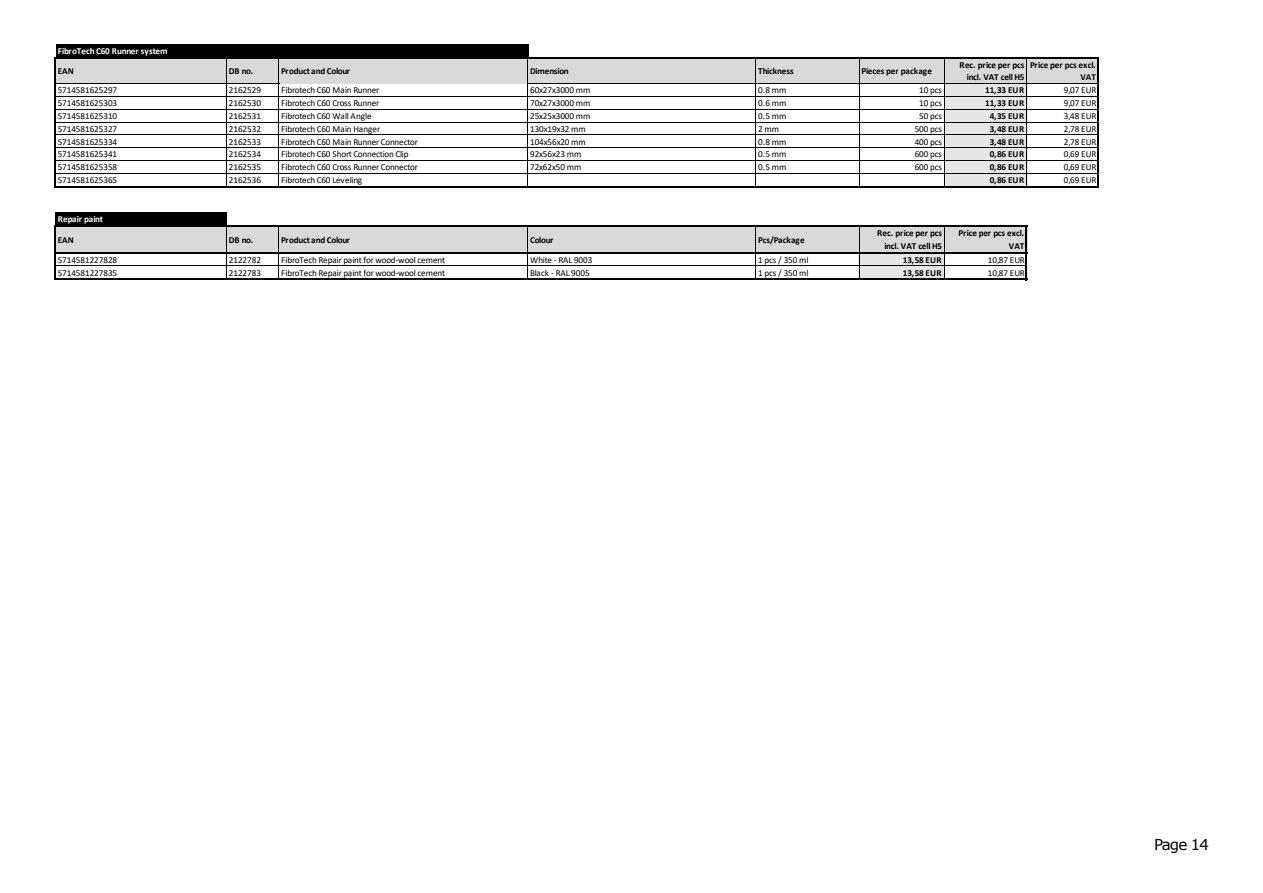
<style>
.page{position:relative;width:1263px;height:893px;background:#fff}
.page>*{position:absolute;margin:0;border:0;box-sizing:border-box;transform-origin:0 0}
.t1{font:15px "Verdana";letter-spacing:-.06em;color:#000}
.t2{font:9.15px "Calibri";letter-spacing:-.005em;color:#000}
.t3{font:9.15px "Calibri";letter-spacing:-.025em;color:#000}
.t4{font:700 9.15px/12.8px "Calibri";letter-spacing:-.02em;color:#000;text-align:right}
.t5{font:700 9.15px "Calibri";letter-spacing:-.005em;color:#fff}
.t6{font:700 9.15px "Calibri";letter-spacing:-.035em;color:#fff}
</style>
<div class="page">
<div style="left:56px;top:44px;width:472px;height:15px;background:#000"></div>
<div style="left:56px;top:58px;width:889px;height:26px;background:#d9d9d9"></div>
<div style="left:944px;top:58px;width:155px;height:26px;background:#d9d9d9"></div>
<div style="left:944px;top:83px;width:83px;height:14px;background:#e7e6e6"></div>
<div style="left:944px;top:96px;width:83px;height:14px;background:#e7e6e6"></div>
<div style="left:944px;top:109px;width:83px;height:14px;background:#e7e6e6"></div>
<div style="left:944px;top:122px;width:83px;height:13px;background:#e7e6e6"></div>
<div style="left:944px;top:135px;width:83px;height:13px;background:#e7e6e6"></div>
<div style="left:944px;top:147px;width:83px;height:14px;background:#e7e6e6"></div>
<div style="left:944px;top:160px;width:83px;height:14px;background:#e7e6e6"></div>
<div style="left:944px;top:173px;width:83px;height:15px;background:#e7e6e6"></div>
<div style="left:56px;top:212px;width:171px;height:15px;background:#000"></div>
<div style="left:56px;top:226px;width:804px;height:28px;background:#d9d9d9"></div>
<div style="left:859px;top:226px;width:168px;height:28px;background:#d9d9d9"></div>
<div style="left:859px;top:253px;width:86px;height:13px;background:#e7e6e6"></div>
<div style="left:859px;top:265px;width:86px;height:15px;background:#e7e6e6"></div>
<hr style="left:56px;top:83px;width:223px;height:1px;background:#000">
<hr style="left:54px;top:57px;width:2px;height:131px;background:#000">
<hr style="left:226px;top:59px;width:1px;height:127px;background:#000">
<hr style="left:278px;top:59px;width:1px;height:127px;background:#000">
<hr style="left:527px;top:59px;width:1px;height:127px;background:#000">
<hr style="left:755px;top:59px;width:1px;height:127px;background:#000">
<hr style="left:859px;top:59px;width:1px;height:127px;background:#000">
<hr style="left:944px;top:59px;width:1px;height:127px;background:#000">
<hr style="left:1026px;top:59px;width:1px;height:127px;background:#000">
<hr style="left:54px;top:225px;width:2px;height:55px;background:#000">
<svg style="left:226px;top:227px;width:1px;height:51px"></svg>
<svg style="left:278px;top:227px;width:1px;height:51px"></svg>
<svg style="left:527px;top:227px;width:1px;height:51px"></svg>
<svg style="left:755px;top:227px;width:1px;height:51px"></svg>
<svg style="left:859px;top:227px;width:1px;height:51px"></svg>
<svg style="left:944px;top:227px;width:1px;height:51px"></svg>
<hr style="left:1025px;top:227px;width:2px;height:53px;background:#000">
<hr style="left:1097px;top:59px;width:2px;height:129px;background:#000">
<hr style="left:56px;top:57px;width:1043px;height:2px;background:#000">
<hr style="left:528px;top:83px;width:569px;height:1px;background:#000">
<hr style="left:56px;top:96px;width:1041px;height:1px;background:#000">
<hr style="left:56px;top:109px;width:1041px;height:1px;background:#000">
<hr style="left:56px;top:122px;width:1041px;height:1px;background:#000">
<hr style="left:56px;top:135px;width:1041px;height:1px;background:#000">
<hr style="left:56px;top:147px;width:1041px;height:1px;background:#000">
<hr style="left:56px;top:160px;width:1041px;height:1px;background:#000">
<hr style="left:56px;top:173px;width:1041px;height:1px;background:#000">
<hr style="left:56px;top:186px;width:1043px;height:2px;background:#000">
<hr style="left:56px;top:225px;width:971px;height:2px;background:#000">
<hr style="left:56px;top:252px;width:971px;height:2px;background:#000">
<hr style="left:56px;top:265px;width:969px;height:1px;background:#000">
<hr style="left:56px;top:278px;width:971px;height:2px;background:#000">
<p class="t5" style="left:58px;top:44px;width:111px">FibroTech C60 Runner system</p>
<p class="t4" style="left:58px;top:65px;width:18px">EAN</p>
<p class="t4" style="left:229px;top:65px;width:26px">DB no.</p>
<p class="t4" style="left:281px;top:65px;width:71px">Product and Colour</p>
<p class="t4" style="left:530px;top:65px;width:40px">Dimension</p>
<p class="t4" style="left:758px;top:65px;width:37px">Thickness</p>
<p class="t4" style="left:861px;top:65px;width:72px">Pieces per package</p>
<p class="t4" style="left:959px;top:58px;width:67px">Rec. price per pcs incl. VAT cell H5</p>
<p class="t4" style="left:1030px;top:58px;width:67px">Price per pcs excl.<br>VAT</p>
<p class="t2" style="left:58px;top:84px;width:61px">5714581625297</p>
<p class="t2" style="left:229px;top:84px;width:34px">2162529</p>
<p class="t3" style="left:281px;top:84px;width:100px">Fibrotech C60 Main Runner</p>
<p class="t2" style="left:530px;top:84px;width:62px">60x27x3000 mm</p>
<p class="t2" style="left:758px;top:84px;width:30px">0.8 mm</p>
<p class="t2" style="left:919px;top:84px;width:24px">10 pcs</p>
<p class="t4" style="left:985px;top:84px;width:41px">11,33 EUR</p>
<p class="t2" style="left:1064px;top:84px;width:34px">9,07 EUR</p>
<p class="t2" style="left:58px;top:97px;width:61px">5714581625303</p>
<p class="t2" style="left:229px;top:97px;width:34px">2162530</p>
<p class="t3" style="left:281px;top:97px;width:100px">Fibrotech C60 Cross Runner</p>
<p class="t2" style="left:530px;top:97px;width:62px">70x27x3000 mm</p>
<p class="t2" style="left:758px;top:97px;width:30px">0.6 mm</p>
<p class="t2" style="left:919px;top:97px;width:24px">10 pcs</p>
<p class="t4" style="left:985px;top:97px;width:41px">11,33 EUR</p>
<p class="t2" style="left:1064px;top:97px;width:34px">9,07 EUR</p>
<p class="t2" style="left:58px;top:110px;width:61px">5714581625310</p>
<p class="t2" style="left:229px;top:110px;width:34px">2162531</p>
<p class="t3" style="left:281px;top:110px;width:92px">Fibrotech C60 Wall Angle</p>
<p class="t2" style="left:530px;top:110px;width:62px">25x25x3000 mm</p>
<p class="t2" style="left:758px;top:110px;width:30px">0.5 mm</p>
<p class="t2" style="left:919px;top:110px;width:24px">50 pcs</p>
<p class="t4" style="left:990px;top:109px;width:36px">4,35 EUR</p>
<p class="t2" style="left:1064px;top:110px;width:34px">3,48 EUR</p>
<p class="t2" style="left:58px;top:122px;width:61px">5714581625327</p>
<p class="t2" style="left:229px;top:122px;width:34px">2162532</p>
<p class="t3" style="left:281px;top:122px;width:101px">Fibrotech C60 Main Hanger</p>
<p class="t2" style="left:530px;top:122px;width:57px">130x19x32 mm</p>
<p class="t2" style="left:758px;top:122px;width:23px">2 mm</p>
<p class="t2" style="left:915px;top:122px;width:29px">500 pcs</p>
<p class="t4" style="left:990px;top:122px;width:36px">3,48 EUR</p>
<p class="t2" style="left:1064px;top:122px;width:34px">2,78 EUR</p>
<p class="t2" style="left:58px;top:135px;width:61px">5714581625334</p>
<p class="t2" style="left:229px;top:135px;width:34px">2162533</p>
<p class="t3" style="left:281px;top:135px;width:138px">Fibrotech C60 Main Runner Connector</p>
<p class="t2" style="left:530px;top:135px;width:57px">104x56x20 mm</p>
<p class="t2" style="left:758px;top:135px;width:30px">0.8 mm</p>
<p class="t2" style="left:915px;top:135px;width:29px">400 pcs</p>
<p class="t4" style="left:990px;top:135px;width:36px">3,48 EUR</p>
<p class="t2" style="left:1064px;top:135px;width:34px">2,78 EUR</p>
<p class="t2" style="left:58px;top:148px;width:61px">5714581625341</p>
<p class="t2" style="left:229px;top:148px;width:34px">2162534</p>
<p class="t3" style="left:281px;top:148px;width:129px">Fibrotech C60 Short Connection Clip</p>
<p class="t2" style="left:530px;top:148px;width:53px">92x56x23 mm</p>
<p class="t2" style="left:758px;top:148px;width:30px">0.5 mm</p>
<p class="t2" style="left:915px;top:148px;width:29px">600 pcs</p>
<p class="t4" style="left:990px;top:148px;width:36px">0,86 EUR</p>
<p class="t2" style="left:1064px;top:148px;width:34px">0,69 EUR</p>
<p class="t2" style="left:58px;top:161px;width:61px">5714581625358</p>
<p class="t2" style="left:229px;top:161px;width:34px">2162535</p>
<p class="t3" style="left:281px;top:161px;width:138px">Fibrotech C60 Cross Runner Connector</p>
<p class="t2" style="left:530px;top:161px;width:53px">72x62x50 mm</p>
<p class="t2" style="left:758px;top:161px;width:30px">0.5 mm</p>
<p class="t2" style="left:915px;top:161px;width:29px">600 pcs</p>
<p class="t4" style="left:990px;top:161px;width:36px">0,86 EUR</p>
<p class="t2" style="left:1064px;top:161px;width:34px">0,69 EUR</p>
<p class="t2" style="left:58px;top:174px;width:61px">5714581625365</p>
<p class="t2" style="left:229px;top:174px;width:34px">2162536</p>
<p class="t3" style="left:281px;top:174px;width:83px">Fibrotech C60 Leveling</p>
<p class="t4" style="left:990px;top:173px;width:36px">0,86 EUR</p>
<p class="t2" style="left:1064px;top:174px;width:34px">0,69 EUR</p>
<p class="t6" style="left:58px;top:213px;width:47px">Repair paint</p>
<p class="t4" style="left:58px;top:233px;width:18px">EAN</p>
<p class="t4" style="left:229px;top:233px;width:26px">DB no.</p>
<p class="t4" style="left:281px;top:233px;width:71px">Product and Colour</p>
<p class="t4" style="left:530px;top:233px;width:25px">Colour</p>
<p class="t4" style="left:758px;top:233px;width:48px">Pcs/Package</p>
<p class="t4" style="left:877px;top:227px;width:67px">Rec. price per pcs incl. VAT cell H5</p>
<p class="t4" style="left:958px;top:227px;width:67px">Price per pcs excl.<br>VAT</p>
<p class="t2" style="left:58px;top:253px;width:61px">5714581227828</p>
<p class="t2" style="left:229px;top:253px;width:34px">2122782</p>
<p class="t3" style="left:281px;top:253px;width:166px">FibroTech Repair paint for wood-wool cement</p>
<p class="t2" style="left:530px;top:253px;width:64px">White - RAL 9003</p>
<p class="t2" style="left:758px;top:253px;width:52px">1 pcs / 350 ml</p>
<p class="t4" style="left:903px;top:253px;width:41px">13,58 EUR</p>
<p class="t2" style="left:988px;top:253px;width:39px">10,87 EUR</p>
<p class="t2" style="left:58px;top:266px;width:61px">5714581227835</p>
<p class="t2" style="left:229px;top:266px;width:34px">2122783</p>
<p class="t3" style="left:281px;top:266px;width:166px">FibroTech Repair paint for wood-wool cement</p>
<p class="t2" style="left:530px;top:266px;width:61px">Black - RAL 9005</p>
<p class="t2" style="left:758px;top:266px;width:52px">1 pcs / 350 ml</p>
<p class="t4" style="left:903px;top:266px;width:41px">13,58 EUR</p>
<p class="t2" style="left:988px;top:266px;width:39px">10,87 EUR</p>
<h1 class="t1" style="left:1154px;top:835px;width:56px">Page 14</h1>
</div>
